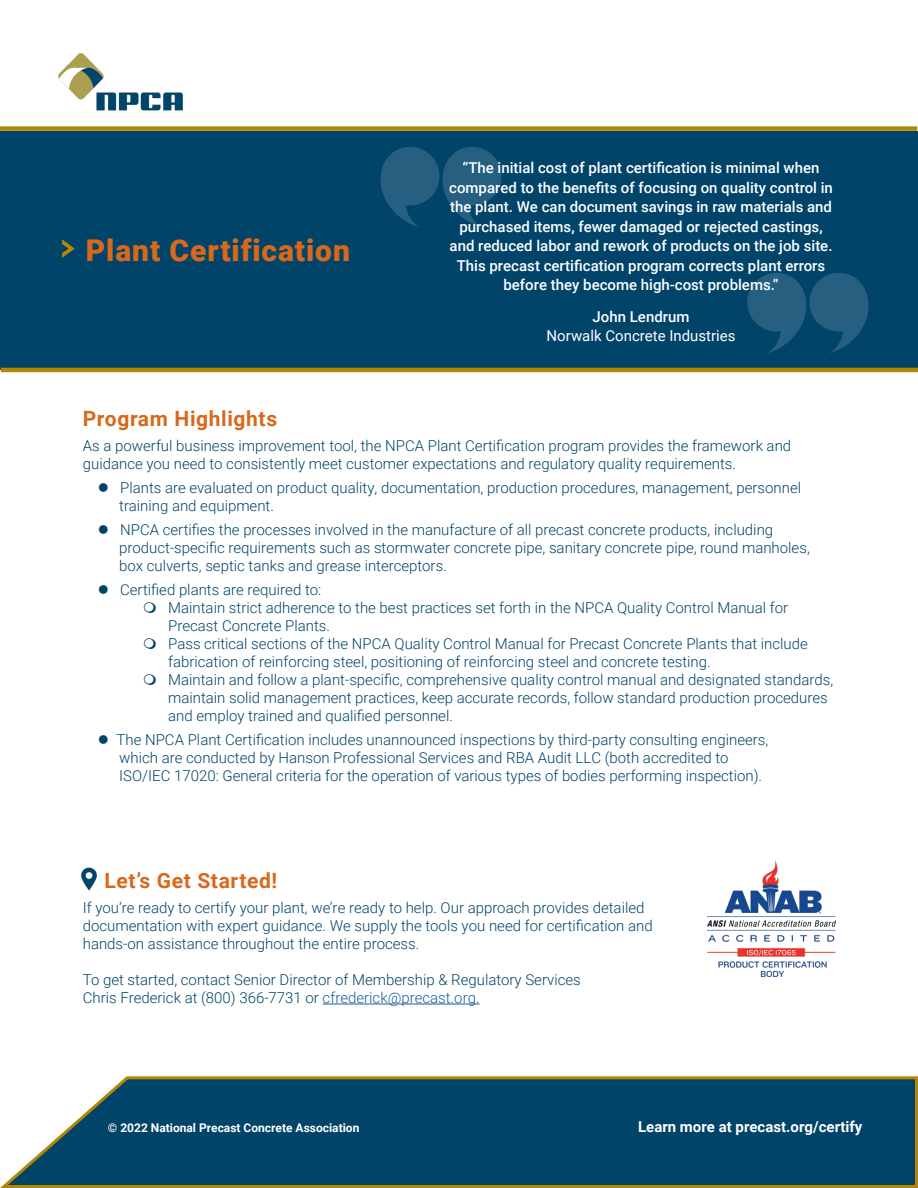
<style>
.page{position:relative;width:918px;height:1188px;background:#fff}
.page>*{position:absolute;margin:0;border:0;box-sizing:border-box;transform-origin:0 0}
.t1{font:900 30px "Roboto";letter-spacing:.03em;color:#d8681b}
.t2{font:700 21px "Roboto";letter-spacing:.03em;color:#d8681b}
.t3{font:300 15px/18px "Roboto";color:#00446a}
.t4{font:500 15px/19.5px "Roboto";color:#fff;text-align:center}
.t5{font:700 15px "Roboto";color:#fff}
.t6{font:15px "Roboto";color:#fff}
.t7{font:700 12px "Roboto";color:#fff}
.s1{color:#175d9e}
</style>
<div class="page">
<div style="left:0;top:131px;width:918px;height:238px;background:#00446a"></div>
<img style="left:58px;top:53px;width:125px;height:58px">
<img style="left:62px;top:239px;width:13px;height:19px">
<hr style="left:323px;top:1004px;width:157px;height:1px;background:#175d9e">
<svg style="left:0;top:1076px;width:918px;height:112px;background:#1c556e"></svg>
<img style="left:380px;top:147px;width:122px;height:80px">
<img style="left:708px;top:860px;width:127px;height:116px">
<img style="left:81px;top:867px;width:16px;height:24px">
<img style="left:746px;top:273px;width:133px;height:100px">
<hr style="left:1px;top:368px;width:917px;height:4px;background:#b28705">
<div style="left:0;top:126px;width:917px;height:5px;background:#b28705"></div>
<p class="t1" style="left:86px;top:229px;width:266px">Plant Certification</p>
<p class="t2" style="left:83px;top:403px;width:196px">Program Highlights</p>
<p class="t4" style="left:449px;top:157px;width:385px">“The initial cost of plant certification is minimal when compared to the benefits of focusing on quality control in the plant. We can document savings in raw materials and purchased items, fewer damaged or rejected castings, and reduced labor and rework of products on the job site.<br>This precast certification program corrects plant errors before they become high-cost problems.”</p>
<p class="t4" style="left:593px;top:306px;width:98px">John Lendrum</p>
<p class="t6" style="left:547px;top:325px;width:191px">Norwalk Concrete Industries</p>
<p class="t3" style="left:83px;top:437px;width:710px">As a powerful business improvement tool, the NPCA Plant Certification program provides the framework and guidance you need to consistently meet customer expectations and regulatory quality requirements.</p>
<p class="t3" style="left:119px;top:479px;width:683px;text-indent:-21px">● Plants are evaluated on product quality, documentation, production procedures, management, personnel training and equipment.</p>
<p class="t3" style="left:119px;top:521px;width:692px;text-indent:-21px">● NPCA certifies the processes involved in the manufacture of all precast concrete products, including product-specific requirements such as stormwater concrete pipe, sanitary concrete pipe, round manholes, box culverts, septic tanks and grease interceptors.</p>
<p class="t3" style="left:98px;top:581px;width:225px">● Certified plants are required to:</p>
<p class="t3" style="left:168px;top:599px;width:622px">Maintain strict adherence to the best practices set forth in the NPCA Quality Control Manual for<br>Precast Concrete Plants.</p>
<p class="t3" style="left:168px;top:635px;width:641px">Pass critical sections of the NPCA Quality Control Manual for Precast Concrete Plants that include fabrication of reinforcing steel, positioning of reinforcing steel and concrete testing.</p>
<p class="t3" style="left:168px;top:671px;width:667px">Maintain and follow a plant-specific, comprehensive quality control manual and designated standards, maintain solid management practices, keep accurate records, follow standard production procedures and employ trained and qualified personnel.</p>
<p class="t3" style="left:119px;top:731px;width:651px;text-indent:-21px">● The NPCA Plant Certification includes unannounced inspections by third-party consulting engineers, which are conducted by Hanson Professional Services and RBA Audit LLC (both accredited to<br>ISO/IEC 17020: General criteria for the operation of various types of bodies performing inspection).</p>
<p class="t2" style="left:105px;top:866px;width:174px">Let’s Get Started!</p>
<p class="t3" style="left:83px;top:898px;width:572px">If you’re ready to certify your plant, we’re ready to help. Our approach provides detailed documentation with expert guidance. We supply the tools you need for certification and hands-on assistance throughout the entire process.</p>
<p class="t3" style="left:83px;top:970px;width:500px">To get started, contact Senior Director of Membership &amp; Regulatory Services<br>Chris Frederick at (800) 366-7731 or <span class="s1">cfrederick@precast.org.</span></p>
<p class="t7" style="left:108px;top:1119px;width:253px">© 2022 National Precast Concrete Association</p>
<p class="t5" style="left:638px;top:1116px;width:226px">Learn more at precast.org/certify</p>
</div>
